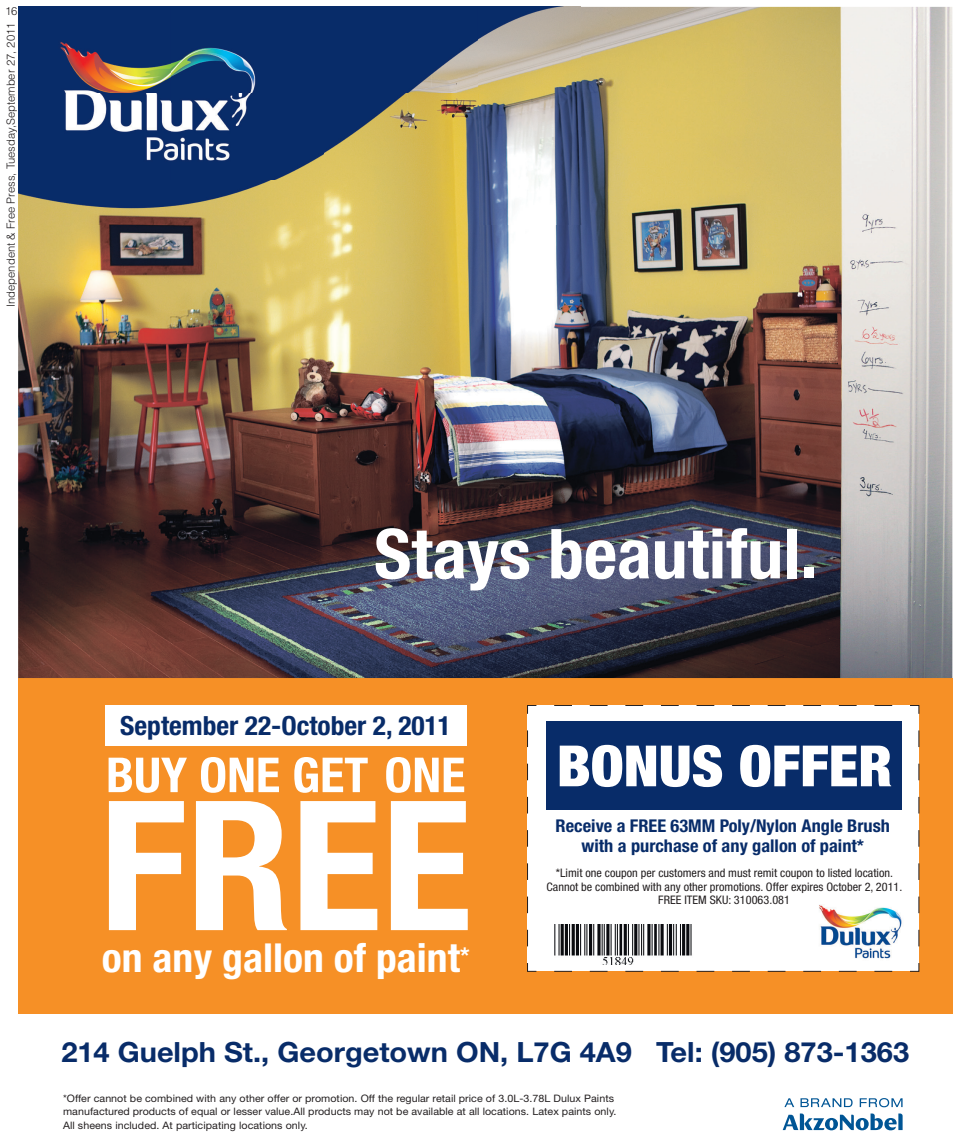
<style>
.page{position:relative;width:958px;height:1137px;background:#fff}
.page>*{position:absolute;margin:0;border:0;box-sizing:border-box;transform-origin:0 0}
.t1{font:700 condensed 180.62px "Helvetica Neue LT Std";color:#fff;scale:1.04 1}
.t2{font:700 condensed 69px "Helvetica Neue LT Std";color:#fff;scale:1.04 1}
.t3{font:900 condensed 56.88px "Helvetica Neue LT Std";color:#fff;scale:1.04 1}
.t4{font:700 condensed 48.25px "Helvetica Neue LT Std";color:#fff;scale:1.04 1}
.t5{font:700 condensed 40px "Helvetica Neue LT Std";color:#fff;scale:1.04 1}
.t6{font:700 27.88px "Helvetica Neue LT Std";color:#082c69;scale:1.04 1}
.t7{font:700 condensed 26.38px "Helvetica Neue LT Std";color:#082c69;scale:1.04 1}
.t8{font:700 condensed 17.62px/20.5px "Helvetica Neue LT Std";color:#082c69;text-align:center;scale:1.04 1}
.t9{font:condensed 11.75px/13.2px "Helvetica Neue LT Std";color:#231f20;text-align:center;scale:1.04 1}
.t10{font:300 11.25px "Helvetica";color:#231f20}
.t11{font:10.25px/13.2px "Helvetica Neue LT Std";letter-spacing:.005em;color:#231f20;scale:1.04 1}
</style>
<div class="page">
<div style="left:18px;top:678px;width:934px;height:335px;background:#f69026"></div>
<img style="left:18px;top:7px;width:934px;height:671px">
<img style="left:18px;top:7px;width:563px;height:218px">
<svg style="left:782px;top:1113px;width:120px;height:17px"></svg>
<svg style="left:785px;top:1098px;width:9px;height:8px"></svg>
<svg style="left:800px;top:1098px;width:52px;height:8px"></svg>
<svg style="left:859px;top:1098px;width:43px;height:9px"></svg>
<div style="left:105px;top:705px;width:361px;height:40px;background:#fff"></div>
<div style="left:527px;top:705px;width:391px;height:266px;background:#fff"></div>
<svg style="left:527px;top:730px;width:1px;height:217px"></svg>
<svg style="left:554px;top:970px;width:338px;height:1px"></svg>
<svg style="left:918px;top:722px;width:1px;height:224px"></svg>
<svg style="left:554px;top:705px;width:338px;height:1px"></svg>
<svg style="left:527px;top:963px;width:10px;height:9px"></svg>
<svg style="left:910px;top:962px;width:9px;height:10px"></svg>
<svg style="left:910px;top:705px;width:9px;height:9px"></svg>
<svg style="left:527px;top:705px;width:10px;height:9px"></svg>
<div style="left:546px;top:721px;width:355px;height:88px;background:#082c69"></div>
<img style="left:554px;top:924px;width:138px;height:40px">
<img style="left:819px;top:905px;width:83px;height:54px">
<p class="t10" style="left:5px;top:7px;width:14px">16</p>
<p class="t10" style="left:7px;top:307px;width:286px;rotate:-90deg">Independent &amp; Free Press, Tuesday,September 27, 2011</p>
<h2 class="t2" style="left:374px;top:514px;width:428px">Stays beautiful.</h2>
<h3 class="t7" style="left:120px;top:710px;width:319px">September 22-October 2, 2011</h3>
<h3 class="t4" style="left:106px;top:747px;width:347px">BUY ONE GET ONE</h3>
<h1 class="t1" style="left:99px;top:762px;width:359px">FREE</h1>
<h3 class="t5" style="left:102px;top:934px;width:355px">on any gallon of paint<sup>*</sup></h3>
<h3 class="t3" style="left:556px;top:733px;width:324px">BONUS OFFER</h3>
<h3 class="t8" style="left:555px;top:815px;width:323px">Receive a FREE 63MM Poly/Nylon Angle Brush with a purchase of any gallon of paint*</h3>
<p class="t9" style="left:546px;top:866px;width:343px">*Limit one coupon per customers and must remit coupon to listed location.<br>Cannot be combined with any other promotions. Offer expires October 2, 2011.<br>FREE ITEM SKU: 310063.081</p>
<h3 class="t6" style="left:61px;top:1036px;width:816px">214 Guelph St., Georgetown ON, L7G 4A9 Tel: (905) 873-1363</h3>
<p class="t11" style="left:63px;top:1092px;width:533px">*Offer cannot be combined with any other offer or promotion. Off the regular retail price of 3.0L-3.78L Dulux Paints manufactured products of equal or lesser value.All products may not be available at all locations. Latex paints only.<br>All sheens included. At participating locations only.</p>
</div>
